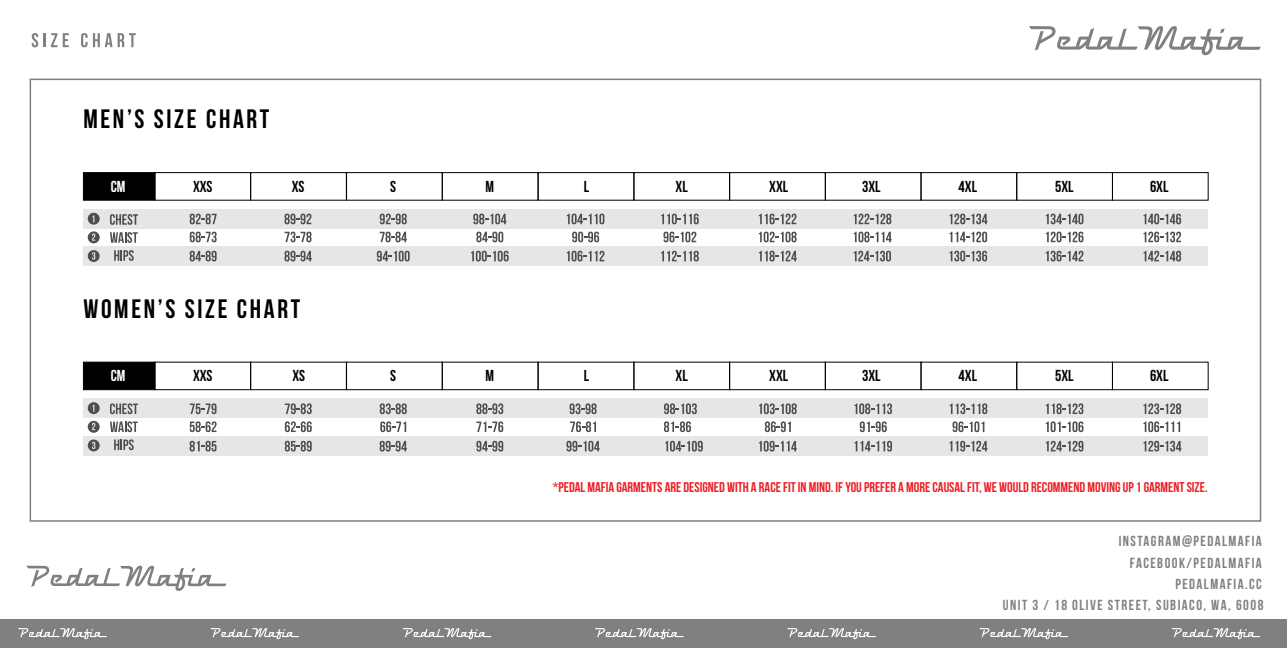
<style>
.page{position:relative;width:1287px;height:648px;background:#fff}
.page>*{position:absolute;margin:0;border:0;box-sizing:border-box;transform-origin:0 0}
.t1{font:26.65px "Bebas Neue";letter-spacing:.1em;color:#000}
.t2{font:15.9px "Bebas Neue";color:#000}
.t3{font:15.9px "Bebas Neue";color:#fff}
.t4{font:14.55px "Bebas Neue";letter-spacing:.1em;color:#808080}
.t5{font:14.55px "Bebas Neue";letter-spacing:.1em;color:#808180}
.t6{font:14.1px "Bebas Neue";color:#ec1e24}
</style>
<div class="page">
<svg style="left:32px;top:33px;width:6px;height:14px"></svg>
<svg style="left:44px;top:33px;width:13px;height:14px"></svg>
<svg style="left:63px;top:33px;width:6px;height:14px"></svg>
<svg style="left:81px;top:33px;width:55px;height:14px"></svg>
<svg style="left:26px;top:566px;width:201px;height:25px"></svg>
<div style="left:0;top:619px;width:1287px;height:29px;background:#808080"></div>
<svg style="left:18px;top:628px;width:89px;height:11px"></svg>
<svg style="left:210px;top:628px;width:89px;height:11px"></svg>
<svg style="left:403px;top:628px;width:89px;height:11px"></svg>
<svg style="left:595px;top:628px;width:89px;height:11px"></svg>
<svg style="left:787px;top:628px;width:89px;height:11px"></svg>
<svg style="left:979px;top:628px;width:89px;height:11px"></svg>
<svg style="left:1171px;top:628px;width:89px;height:11px"></svg>
<svg style="left:1029px;top:26px;width:232px;height:29px"></svg>
<div style="left:538px;top:172px;width:96px;height:29px;border:1px solid #000"></div>
<div style="left:83px;top:209px;width:1125px;height:19px;background:#e6e6e5"></div>
<div style="left:83px;top:246px;width:1125px;height:20px;background:#e6e6e5"></div>
<div style="left:83px;top:172px;width:72px;height:29px;background:#000;border:1px solid #000"></div>
<div style="left:154px;top:172px;width:97px;height:29px;border:1px solid #000"></div>
<div style="left:250px;top:172px;width:97px;height:29px;border:1px solid #000"></div>
<div style="left:346px;top:172px;width:97px;height:29px;border:1px solid #000"></div>
<div style="left:442px;top:172px;width:96px;height:29px;border:1px solid #000"></div>
<div style="left:633px;top:172px;width:97px;height:29px;border:1px solid #000"></div>
<div style="left:729px;top:172px;width:97px;height:29px;border:1px solid #000"></div>
<div style="left:825px;top:172px;width:96px;height:29px;border:1px solid #000"></div>
<div style="left:920px;top:172px;width:97px;height:29px;border:1px solid #000"></div>
<div style="left:1016px;top:172px;width:97px;height:29px;border:1px solid #000"></div>
<div style="left:1112px;top:172px;width:97px;height:29px;border:1px solid #000"></div>
<svg style="left:110px;top:214px;width:28px;height:11px"></svg>
<svg style="left:110px;top:232px;width:28px;height:11px"></svg>
<svg style="left:114px;top:250px;width:20px;height:11px"></svg>
<svg style="left:88px;top:213px;width:12px;height:12px"></svg>
<svg style="left:92px;top:215px;width:2px;height:7px"></svg>
<svg style="left:88px;top:231px;width:12px;height:12px"></svg>
<svg style="left:92px;top:233px;width:3px;height:8px"></svg>
<svg style="left:88px;top:250px;width:12px;height:12px"></svg>
<svg style="left:92px;top:252px;width:3px;height:8px"></svg>
<div style="left:83px;top:398px;width:1125px;height:20px;background:#e6e6e5"></div>
<div style="left:83px;top:436px;width:1125px;height:19px;background:#e6e6e5"></div>
<div style="left:83px;top:362px;width:72px;height:28px;background:#000;border:1px solid #000"></div>
<svg style="left:110px;top:403px;width:28px;height:11px"></svg>
<svg style="left:110px;top:421px;width:28px;height:11px"></svg>
<svg style="left:114px;top:439px;width:20px;height:11px"></svg>
<div style="left:154px;top:362px;width:97px;height:28px;border:1px solid #000"></div>
<div style="left:250px;top:362px;width:97px;height:28px;border:1px solid #000"></div>
<div style="left:346px;top:362px;width:97px;height:28px;border:1px solid #000"></div>
<div style="left:442px;top:362px;width:96px;height:28px;border:1px solid #000"></div>
<div style="left:538px;top:362px;width:96px;height:28px;border:1px solid #000"></div>
<div style="left:633px;top:362px;width:97px;height:28px;border:1px solid #000"></div>
<div style="left:729px;top:362px;width:97px;height:28px;border:1px solid #000"></div>
<div style="left:825px;top:362px;width:96px;height:28px;border:1px solid #000"></div>
<div style="left:920px;top:362px;width:97px;height:28px;border:1px solid #000"></div>
<div style="left:1016px;top:362px;width:97px;height:28px;border:1px solid #000"></div>
<div style="left:1112px;top:362px;width:97px;height:28px;border:1px solid #000"></div>
<svg style="left:88px;top:402px;width:12px;height:12px"></svg>
<svg style="left:92px;top:405px;width:2px;height:7px"></svg>
<svg style="left:88px;top:421px;width:12px;height:12px"></svg>
<svg style="left:92px;top:423px;width:3px;height:7px"></svg>
<svg style="left:88px;top:439px;width:12px;height:12px"></svg>
<svg style="left:92px;top:442px;width:3px;height:7px"></svg>
<svg style="left:380px;top:214px;width:27px;height:10px"></svg>
<svg style="left:473px;top:214px;width:33px;height:10px"></svg>
<svg style="left:567px;top:214px;width:37px;height:10px"></svg>
<svg style="left:380px;top:232px;width:27px;height:10px"></svg>
<svg style="left:476px;top:232px;width:27px;height:10px"></svg>
<svg style="left:572px;top:232px;width:27px;height:10px"></svg>
<svg style="left:190px;top:214px;width:27px;height:10px"></svg>
<svg style="left:190px;top:232px;width:27px;height:10px"></svg>
<svg style="left:190px;top:251px;width:27px;height:10px"></svg>
<svg style="left:284px;top:214px;width:27px;height:10px"></svg>
<svg style="left:285px;top:232px;width:26px;height:10px"></svg>
<svg style="left:284px;top:251px;width:28px;height:10px"></svg>
<svg style="left:377px;top:251px;width:33px;height:10px"></svg>
<svg style="left:471px;top:251px;width:38px;height:10px"></svg>
<svg style="left:567px;top:251px;width:37px;height:10px"></svg>
<svg style="left:661px;top:214px;width:38px;height:10px"></svg>
<svg style="left:663px;top:232px;width:33px;height:10px"></svg>
<svg style="left:661px;top:251px;width:38px;height:10px"></svg>
<svg style="left:759px;top:214px;width:37px;height:10px"></svg>
<svg style="left:759px;top:232px;width:37px;height:10px"></svg>
<svg style="left:759px;top:251px;width:38px;height:10px"></svg>
<svg style="left:854px;top:214px;width:37px;height:10px"></svg>
<svg style="left:854px;top:232px;width:37px;height:10px"></svg>
<svg style="left:854px;top:251px;width:37px;height:10px"></svg>
<svg style="left:949px;top:214px;width:38px;height:10px"></svg>
<svg style="left:949px;top:232px;width:38px;height:10px"></svg>
<svg style="left:949px;top:251px;width:38px;height:10px"></svg>
<svg style="left:1046px;top:214px;width:37px;height:10px"></svg>
<svg style="left:1046px;top:232px;width:37px;height:10px"></svg>
<svg style="left:1046px;top:251px;width:37px;height:10px"></svg>
<svg style="left:1143px;top:214px;width:38px;height:10px"></svg>
<svg style="left:1143px;top:232px;width:38px;height:10px"></svg>
<svg style="left:1143px;top:251px;width:38px;height:10px"></svg>
<svg style="left:476px;top:403px;width:27px;height:11px"></svg>
<svg style="left:664px;top:403px;width:33px;height:11px"></svg>
<svg style="left:476px;top:421px;width:27px;height:11px"></svg>
<svg style="left:664px;top:421px;width:27px;height:11px"></svg>
<svg style="left:190px;top:403px;width:26px;height:11px"></svg>
<svg style="left:190px;top:421px;width:27px;height:11px"></svg>
<svg style="left:190px;top:441px;width:26px;height:10px"></svg>
<svg style="left:285px;top:403px;width:27px;height:11px"></svg>
<svg style="left:285px;top:421px;width:27px;height:11px"></svg>
<svg style="left:285px;top:441px;width:27px;height:10px"></svg>
<svg style="left:380px;top:403px;width:27px;height:11px"></svg>
<svg style="left:380px;top:421px;width:26px;height:11px"></svg>
<svg style="left:380px;top:441px;width:27px;height:10px"></svg>
<svg style="left:476px;top:441px;width:27px;height:10px"></svg>
<svg style="left:569px;top:403px;width:27px;height:11px"></svg>
<svg style="left:570px;top:421px;width:26px;height:11px"></svg>
<svg style="left:566px;top:441px;width:34px;height:10px"></svg>
<svg style="left:665px;top:441px;width:38px;height:10px"></svg>
<svg style="left:759px;top:403px;width:38px;height:11px"></svg>
<svg style="left:765px;top:421px;width:26px;height:11px"></svg>
<svg style="left:759px;top:441px;width:38px;height:10px"></svg>
<svg style="left:854px;top:403px;width:38px;height:11px"></svg>
<svg style="left:860px;top:421px;width:27px;height:11px"></svg>
<svg style="left:854px;top:441px;width:38px;height:10px"></svg>
<svg style="left:950px;top:403px;width:37px;height:11px"></svg>
<svg style="left:952px;top:421px;width:32px;height:11px"></svg>
<svg style="left:949px;top:441px;width:38px;height:10px"></svg>
<svg style="left:1046px;top:403px;width:37px;height:11px"></svg>
<svg style="left:1046px;top:421px;width:37px;height:11px"></svg>
<svg style="left:1046px;top:441px;width:37px;height:10px"></svg>
<svg style="left:1143px;top:403px;width:38px;height:11px"></svg>
<svg style="left:1143px;top:421px;width:37px;height:11px"></svg>
<svg style="left:1143px;top:441px;width:38px;height:10px"></svg>
<h1 class="t1" style="left:83px;top:105px;width:187px">MEN’S SIZE CHART</h1>
<p class="t3" style="left:111px;top:177px;width:16px">CM</p>
<p class="t2" style="left:193px;top:177px;width:21px">XXS</p>
<p class="t2" style="left:292px;top:177px;width:14px">XS</p>
<p class="t2" style="left:390px;top:177px;width:7px">S</p>
<p class="t2" style="left:485px;top:177px;width:10px">M</p>
<p class="t2" style="left:584px;top:177px;width:7px">L</p>
<p class="t2" style="left:675px;top:177px;width:14px">XL</p>
<p class="t2" style="left:769px;top:177px;width:21px">XXL</p>
<h1 class="t1" style="left:83px;top:294px;width:218px">WOMEN’S SIZE CHART</h1>
<p class="t3" style="left:111px;top:367px;width:16px">CM</p>
<p class="t2" style="left:193px;top:367px;width:21px">XXS</p>
<p class="t2" style="left:292px;top:367px;width:14px">XS</p>
<p class="t2" style="left:390px;top:367px;width:7px">S</p>
<p class="t2" style="left:485px;top:367px;width:10px">M</p>
<p class="t2" style="left:584px;top:367px;width:7px">L</p>
<p class="t2" style="left:675px;top:367px;width:14px">XL</p>
<p class="t2" style="left:769px;top:367px;width:21px">XXL</p>
<p class="t2" style="left:862px;top:177px;width:20px">3XL</p>
<p class="t2" style="left:958px;top:177px;width:20px">4XL</p>
<p class="t2" style="left:1055px;top:177px;width:20px">5XL</p>
<p class="t2" style="left:1150px;top:177px;width:20px">6XL</p>
<p class="t2" style="left:862px;top:367px;width:20px">3XL</p>
<p class="t2" style="left:958px;top:367px;width:20px">4XL</p>
<p class="t2" style="left:1055px;top:367px;width:20px">5XL</p>
<p class="t2" style="left:1150px;top:367px;width:20px">6XL</p>
<p class="t6" style="left:553px;top:480px;width:656px">*PEDAL MAFIA GARMENTS ARE DESIGNED WITH A RACE FIT IN MIND. IF YOU PREFER A MORE CAUSAL FIT, WE WOULD RECOMMEND MOVING UP 1 GARMENT SIZE.</p>
<p class="t4" style="left:1119px;top:533px;width:145px">INSTAGRAM@PEDALMAFIA</p>
<p class="t4" style="left:1130px;top:555px;width:134px">FACEBOOK/PEDALMAFIA</p>
<p class="t4" style="left:1175px;top:576px;width:88px">PEDALMAFIA.CC</p>
<p class="t5" style="left:1003px;top:597px;width:262px">UNIT 3 / 18 OLIVE STREET, SUBIACO, WA, 6008</p>
</div>
